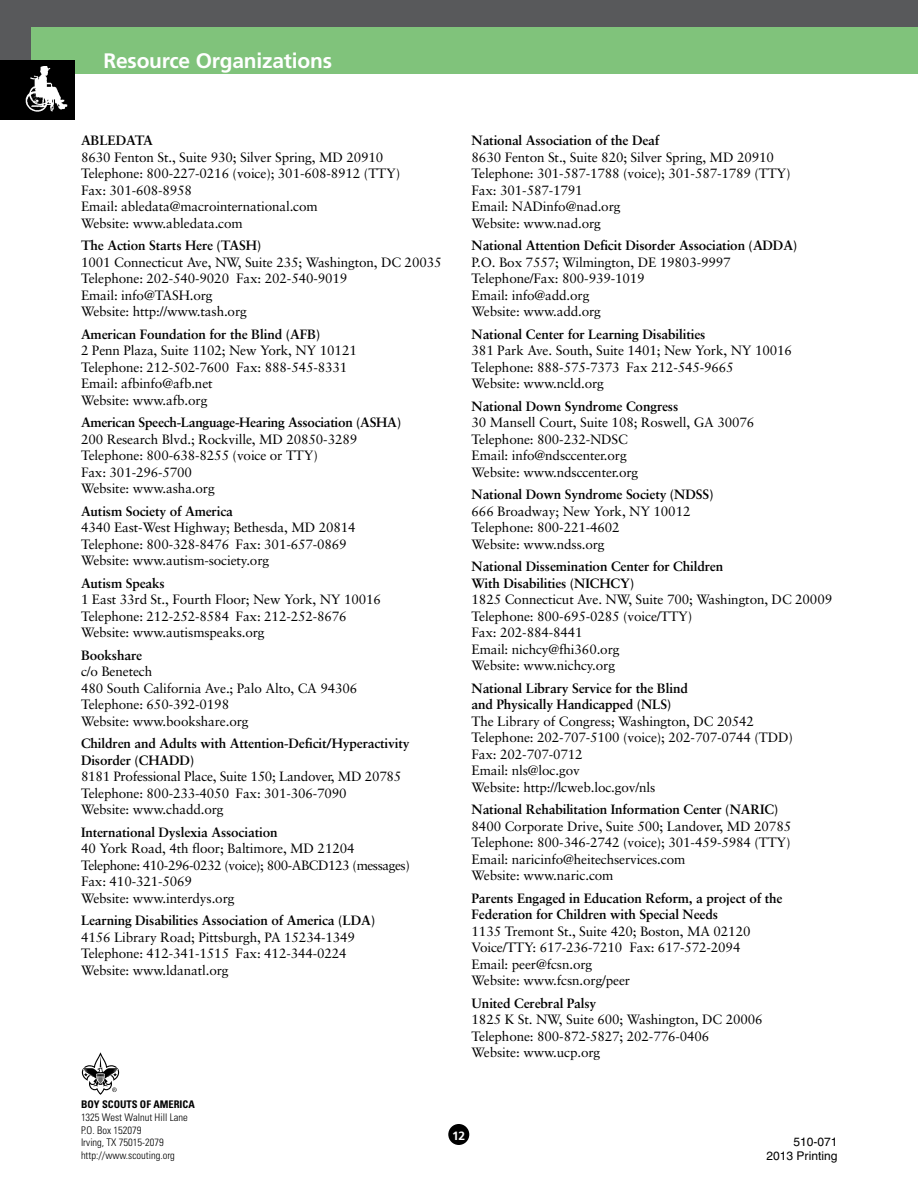
<style>
.page{position:relative;width:918px;height:1188px;background:#fff}
.page>*{position:absolute;margin:0;border:0;box-sizing:border-box;transform-origin:0 0}
.t1{font:700 21px "Frutiger";letter-spacing:-.01em;color:#fff}
.t2{font:13.5px/16.5px "Sabon";letter-spacing:-.01em;color:#000}
.t3{font:700 13.5px/16.5px "Sabon";letter-spacing:-.01em;color:#000}
.t4{font:12px/13.5px "Helvetica";color:#000;text-align:right}
.t5{font:700 12px "Frutiger";color:#fff}
.t6{font:300 condensed 10.5px/12.6px "Univers";color:#000}
.t7{font:700 condensed 10.5px "Univers";color:#000}
</style>
<div class="page">
<div style="left:448px;top:1124px;width:21px;height:21px;background:#000;border-radius:50%"></div>
<div style="left:0;top:0;width:918px;height:60px;background:#58595b"></div>
<div style="left:32px;top:27px;width:886px;height:47px;background:#80c37b"></div>
<div style="left:0;top:60px;width:75px;height:60px;background:#000"></div>
<img style="left:26px;top:66px;width:41px;height:46px">
<svg style="left:82px;top:1052px;width:37px;height:43px"></svg>
<h1 class="t1" style="left:104px;top:48px;width:230px">Resource Organizations</h1>
<p class="t3" style="left:81px;top:132px;width:74px">ABLEDATA</p>
<p class="t2" style="left:81px;top:149px;width:321px">8630 Fenton St., Suite 930; Silver Spring, MD 20910<br>Telephone: 800-227-0216 (voice); 301-608-8912 (TTY)<br>Fax: 301-608-8958<br>Email: abledata@macrointernational.com<br>Website: www.abledata.com</p>
<p class="t3" style="left:81px;top:237px;width:182px">The Action Starts Here (TASH)</p>
<p class="t2" style="left:81px;top:254px;width:362px">1001 Connecticut Ave, NW, Suite 235; Washington, DC 20035<br>Telephone: 202-540-9020 Fax: 202-540-9019<br>Email: info@TASH.org<br>Website: http://www.tash.org</p>
<p class="t3" style="left:81px;top:326px;width:241px">American Foundation for the Blind (AFB)</p>
<p class="t2" style="left:81px;top:342px;width:277px">2 Penn Plaza, Suite 1102; New York, NY 10121<br>Telephone: 212-502-7600 Fax: 888-545-8331<br>Email: afbinfo@afb.net<br>Website: www.afb.org</p>
<p class="t3" style="left:81px;top:414px;width:322px">American Speech-Language-Hearing Association (ASHA)</p>
<p class="t2" style="left:81px;top:431px;width:278px">200 Research Blvd.; Rockville, MD 20850-3289<br>Telephone: 800-638-8255 (voice or TTY)<br>Fax: 301-296-5700<br>Website: www.asha.org</p>
<p class="t3" style="left:81px;top:503px;width:153px">Autism Society of America</p>
<p class="t2" style="left:81px;top:519px;width:276px">4340 East-West Highway; Bethesda, MD 20814<br>Telephone: 800-328-8476 Fax: 301-657-0869<br>Website: www.autism-society.org</p>
<p class="t3" style="left:81px;top:575px;width:85px">Autism Speaks</p>
<p class="t2" style="left:81px;top:591px;width:302px">1 East 33rd St., Fourth Floor; New York, NY 10016<br>Telephone: 212-252-8584 Fax: 212-252-8676<br>Website: www.autismspeaks.org</p>
<p class="t3" style="left:81px;top:647px;width:63px">Bookshare</p>
<p class="t2" style="left:81px;top:663px;width:278px">c/o Benetech<br>480 South California Ave.; Palo Alto, CA 94306<br>Telephone: 650-392-0198<br>Website: www.bookshare.org</p>
<p class="t3" style="left:81px;top:735px;width:330px">Children and Adults with Attention-Deficit/Hyperactivity<br>Disorder (CHADD)</p>
<p class="t2" style="left:81px;top:768px;width:322px">8181 Professional Place, Suite 150; Landover, MD 20785<br>Telephone: 800-233-4050 Fax: 301-306-7090<br>Website: www.chadd.org</p>
<p class="t3" style="left:81px;top:824px;width:198px">International Dyslexia Association</p>
<p class="t2" style="left:81px;top:840px;width:330px">40 York Road, 4th floor; Baltimore, MD 21204<br>Telephone: 410-296-0232 (voice); 800-ABCD123 (messages)<br>Fax: 410-321-5069<br>Website: www.interdys.org</p>
<p class="t3" style="left:81px;top:912px;width:296px">Learning Disabilities Association of America (LDA)</p>
<p class="t2" style="left:81px;top:929px;width:276px">4156 Library Road; Pittsburgh, PA 15234-1349<br>Telephone: 412-341-1515 Fax: 412-344-0224<br>Website: www.ldanatl.org</p>
<p class="t3" style="left:472px;top:132px;width:189px">National Association of the Deaf</p>
<p class="t2" style="left:472px;top:149px;width:321px">8630 Fenton St., Suite 820; Silver Spring, MD 20910<br>Telephone: 301-587-1788 (voice); 301-587-1789 (TTY)<br>Fax: 301-587-1791<br>Email: NADinfo@nad.org<br>Website: www.nad.org</p>
<p class="t3" style="left:472px;top:237px;width:327px">National Attention Deficit Disorder Association (ADDA)</p>
<p class="t2" style="left:472px;top:254px;width:261px">P.O. Box 7557; Wilmington, DE 19803-9997<br>Telephone/Fax: 800-939-1019<br>Email: info@add.org<br>Website: www.add.org</p>
<p class="t3" style="left:472px;top:326px;width:235px">National Center for Learning Disabilities</p>
<p class="t2" style="left:472px;top:342px;width:322px">381 Park Ave. South, Suite 1401; New York, NY 10016<br>Telephone: 888-575-7373 Fax 212-545-9665<br>Website: www.ncld.org</p>
<p class="t3" style="left:472px;top:398px;width:208px">National Down Syndrome Congress</p>
<p class="t2" style="left:472px;top:414px;width:284px">30 Mansell Court, Suite 108; Roswell, GA 30076<br>Telephone: 800-232-NDSC<br>Email: info@ndsccenter.org<br>Website: www.ndsccenter.org</p>
<p class="t3" style="left:472px;top:486px;width:243px">National Down Syndrome Society (NDSS)</p>
<p class="t2" style="left:472px;top:503px;width:220px">666 Broadway; New York, NY 10012<br>Telephone: 800-221-4602<br>Website: www.ndss.org</p>
<p class="t3" style="left:472px;top:558px;width:253px">National Dissemination Center for Children<br>With Disabilities (NICHCY)</p>
<p class="t2" style="left:472px;top:591px;width:362px">1825 Connecticut Ave. NW, Suite 700; Washington, DC 20009<br>Telephone: 800-695-0285 (voice/TTY)<br>Fax: 202-884-8441<br>Email: nichcy@fhi360.org<br>Website: www.nichcy.org</p>
<p class="t3" style="left:472px;top:680px;width:218px">National Library Service for the Blind and Physically Handicapped (NLS)</p>
<p class="t2" style="left:472px;top:713px;width:323px">The Library of Congress; Washington, DC 20542<br>Telephone: 202-707-5100 (voice); 202-707-0744 (TDD)<br>Fax: 202-707-0712<br>Email: nls@loc.gov<br>Website: http://lcweb.loc.gov/nls</p>
<p class="t3" style="left:472px;top:801px;width:308px">National Rehabilitation Information Center (NARIC)</p>
<p class="t2" style="left:472px;top:818px;width:321px">8400 Corporate Drive, Suite 500; Landover, MD 20785<br>Telephone: 800-346-2742 (voice); 301-459-5984 (TTY)<br>Email: naricinfo@heitechservices.com<br>Website: www.naric.com</p>
<p class="t3" style="left:472px;top:890px;width:313px">Parents Engaged in Education Reform, a project of the<br>Federation for Children with Special Needs</p>
<p class="t2" style="left:472px;top:923px;width:280px">1135 Tremont St., Suite 420; Boston, MA 02120<br>Voice/TTY: 617-236-7210 Fax: 617-572-2094<br>Email: peer@fcsn.org<br>Website: www.fcsn.org/peer</p>
<p class="t3" style="left:472px;top:995px;width:126px">United Cerebral Palsy</p>
<p class="t2" style="left:472px;top:1011px;width:293px">1825 K St. NW, Suite 600; Washington, DC 20006<br>Telephone: 800-872-5827; 202-776-0406<br>Website: www.ucp.org</p>
<p class="t7" style="left:81px;top:1098px;width:115px">BOY SCOUTS OF AMERICA</p>
<p class="t6" style="left:81px;top:1111px;width:108px">1325 West Walnut Hill Lane<br>P.O. Box 152079<br>Irving, TX 75015-2079 http://www.scouting.org</p>
<p class="t5" style="left:452px;top:1129px;width:15px">12</p>
<p class="t4" style="left:766px;top:1135px;width:72px">510-071<br>2013 Printing</p>
</div>
